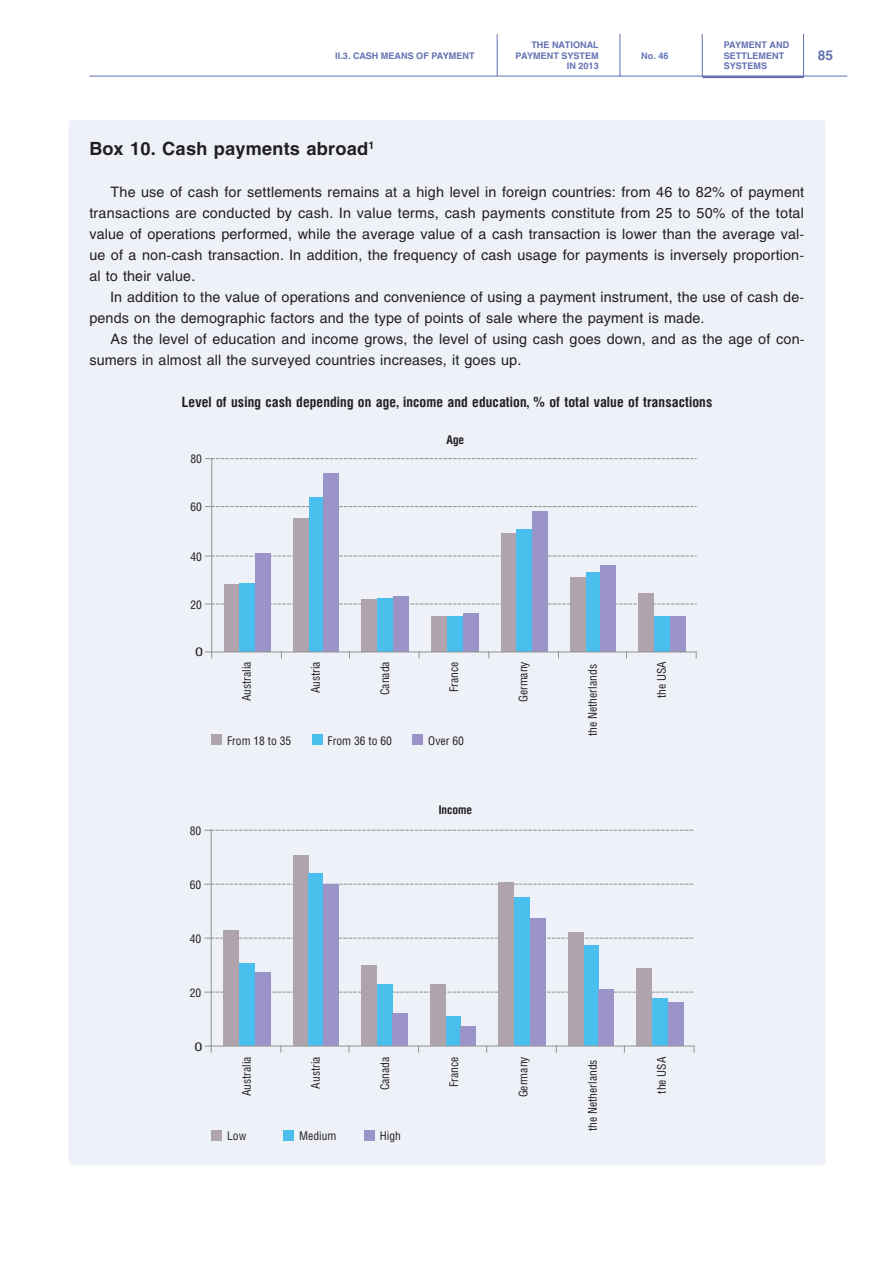
<style>
.page{position:relative;width:893px;height:1263px;background:#fff}
.page>*{position:absolute;margin:0;border:0;box-sizing:border-box;transform-origin:0 0}
.t1{font:700 18px "Helios";letter-spacing:.01em;color:#231f20}
.t2{font:14.25px/21px "Helios";letter-spacing:.01em;color:#231f20}
.t3{font:700 14.25px "Helios Cond";letter-spacing:.01em;color:#231f20}
.t4{font:700 13.5px "Helios";color:#6470b2}
.t5{font:12px "Helios Cond";color:#231f20}
.t6{font:700 12px "Helios Cond";color:#231f20}
.t7{font:12px "Helios Cond";color:#231f20;scale:1.39 1}
.t8{font:700 9px/10.5px "Helios";color:#6470b2}
</style>
<div class="page">
<hr style="left:89px;top:76px;width:758px;height:1px;background:#6470b2">
<hr style="left:702px;top:34px;width:1px;height:42px;background:#6470b2">
<hr style="left:620px;top:34px;width:1px;height:42px;background:#6470b2">
<hr style="left:803px;top:34px;width:1px;height:42px;background:#6470b2">
<hr style="left:702px;top:76px;width:102px;height:2px;background:#6470b2">
<hr style="left:497px;top:34px;width:1px;height:42px;background:#6470b2">
<div style="left:68px;top:120px;width:757px;height:1045px;background:#eff1f8;border-radius:4px"></div>
<svg style="left:204px;top:458px;width:493px;height:683px"></svg>
<p class="t8" style="left:335px;top:50px;width:141px">II.3. CASH MEANS OF PAYMENT</p>
<p class="t8" style="left:516px;top:40px;width:85px;text-align:right">THE NATIONAL<br>PAYMENT SYSTEM<br>IN 2013</p>
<p class="t8" style="left:641px;top:50px;width:29px">No. 46</p>
<p class="t8" style="left:724px;top:40px;width:67px">PAYMENT AND<br>SETTLEMENT<br>SYSTEMS</p>
<p class="t4" style="left:818px;top:48px;width:17px">85</p>
<p class="t1" style="left:89px;top:138px;width:287px">Box 10. Cash payments abroad<sup>1</sup></p>
<p class="t2" style="left:89px;top:181px;width:716px;text-align:justify;text-indent:21px">The use of cash for settlements remains at a high level in foreign countries: from 46 to 82% of payment transactions are conducted by cash. In value terms, cash payments constitute from 25 to 50% of the total value of operations performed, while the average value of a cash transaction is lower than the average val&shy;ue of a non-cash transaction. In addition, the frequency of cash usage for payments is inversely proportion&shy;al to their value.</p>
<p class="t2" style="left:89px;top:286px;width:716px;text-indent:21px">In addition to the value of operations and convenience of using a payment instrument, the use of cash de&shy;pends on the demographic factors and the type of points of sale where the payment is made.</p>
<p class="t2" style="left:89px;top:328px;width:717px;text-indent:21px">As the level of education and income grows, the level of using cash goes down, and as the age of con&shy;sumers in almost all the surveyed countries increases, it goes up.</p>
<p class="t3" style="left:182px;top:393px;width:532px">Level of using cash depending on age, income and education, % of total value of transactions</p>
<p class="t6" style="left:447px;top:432px;width:19px">Age</p>
<p class="t5" style="left:190px;top:452px;width:13px">80</p>
<p class="t5" style="left:190px;top:500px;width:13px">60</p>
<p class="t5" style="left:190px;top:549px;width:13px">40</p>
<p class="t5" style="left:190px;top:597px;width:13px">20</p>
<p class="t7" style="left:195px;top:645px;width:7px">0</p>
<p class="t5" style="left:190px;top:823px;width:13px">80</p>
<p class="t5" style="left:190px;top:877px;width:13px">60</p>
<p class="t5" style="left:190px;top:931px;width:13px">40</p>
<p class="t5" style="left:190px;top:985px;width:13px">20</p>
<p class="t7" style="left:194px;top:1039px;width:7px">0</p>
<p class="t5" style="left:239px;top:701px;width:41px;rotate:-90deg">Australia</p>
<p class="t5" style="left:308px;top:693px;width:34px;rotate:-90deg">Austria</p>
<p class="t5" style="left:378px;top:695px;width:35px;rotate:-90deg">Canada</p>
<p class="t5" style="left:447px;top:692px;width:32px;rotate:-90deg">France</p>
<p class="t5" style="left:516px;top:702px;width:42px;rotate:-90deg">Germany</p>
<p class="t5" style="left:585px;top:736px;width:73px;rotate:-90deg">the Netherlands</p>
<p class="t5" style="left:654px;top:698px;width:39px;rotate:-90deg">the USA</p>
<p class="t5" style="left:227px;top:733px;width:66px">From 18 to 35</p>
<p class="t5" style="left:328px;top:733px;width:66px">From 36 to 60</p>
<p class="t5" style="left:428px;top:733px;width:37px">Over 60</p>
<p class="t6" style="left:439px;top:802px;width:35px">Income</p>
<p class="t5" style="left:239px;top:1096px;width:41px;rotate:-90deg">Australia</p>
<p class="t5" style="left:308px;top:1089px;width:34px;rotate:-90deg">Austria</p>
<p class="t5" style="left:378px;top:1090px;width:35px;rotate:-90deg">Canada</p>
<p class="t5" style="left:447px;top:1087px;width:32px;rotate:-90deg">France</p>
<p class="t5" style="left:516px;top:1097px;width:42px;rotate:-90deg">Germany</p>
<p class="t5" style="left:585px;top:1131px;width:73px;rotate:-90deg">the Netherlands</p>
<p class="t5" style="left:654px;top:1093px;width:39px;rotate:-90deg">the USA</p>
<p class="t5" style="left:227px;top:1129px;width:21px">Low</p>
<p class="t5" style="left:299px;top:1129px;width:39px">Medium</p>
<p class="t5" style="left:380px;top:1129px;width:23px">High</p>
</div>
